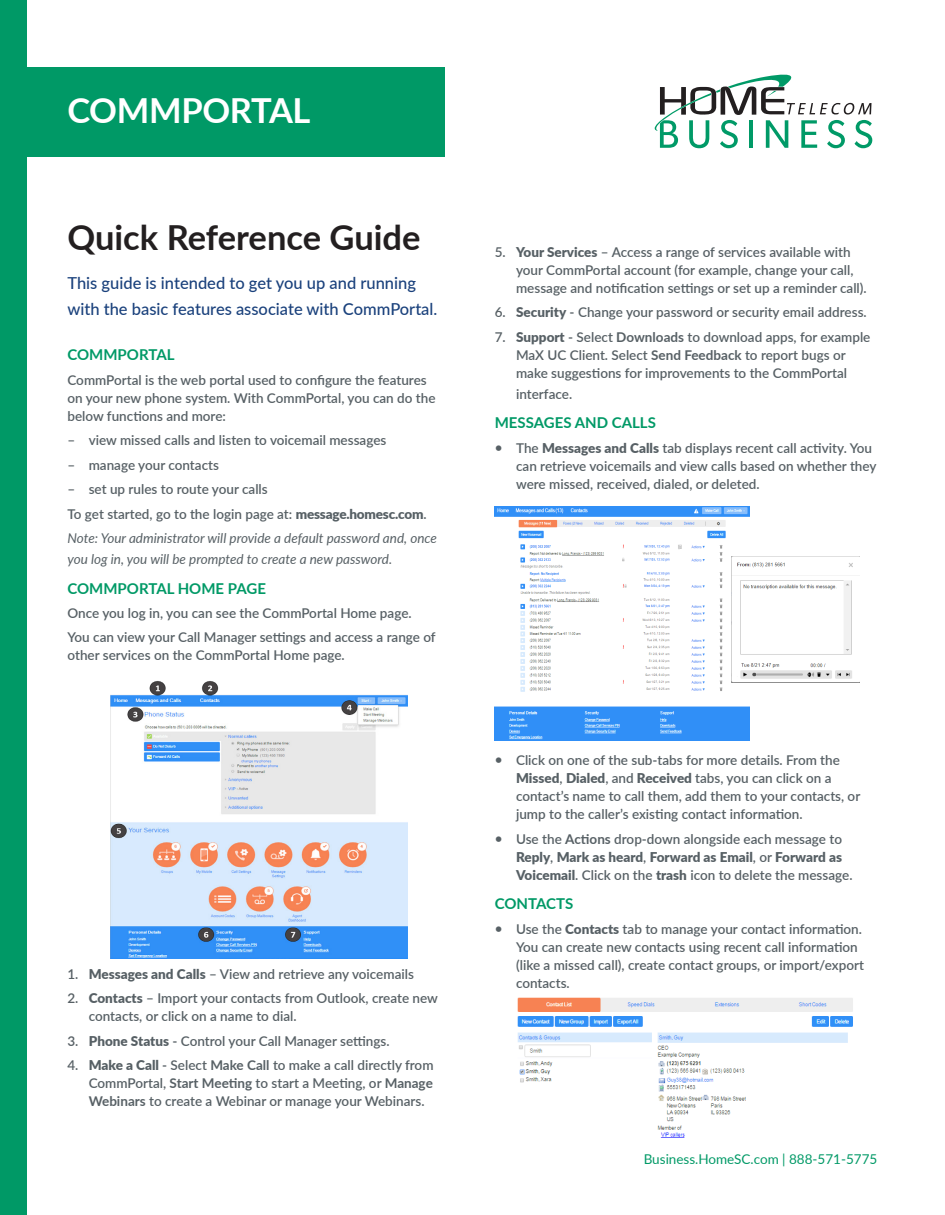
<style>
.page{position:relative;width:945px;height:1215px;background:#fff}
.page>*{position:absolute;margin:0;border:0;box-sizing:border-box;transform-origin:0 0}
.t1{font:700 34.5px "Lato";color:#231f20}
.t2{font:700 34.5px "Lato";letter-spacing:-.01em;color:#fff}
.IntroText{font:500 16.5px/25.5px "Lato";color:#1a417c}
.Heading_1{font:700 15px "Lato";color:#096}
.Numbered_List{font:600 13.5px/18px "Lato";color:#576065}
.Body_Text{font:600 13.5px/18px "Lato";color:#576065}
.Body_Text-2{font:italic 13.5px/21px "Lato";color:#576065}
.Bulleted_List{font:600 13.5px "Lato";color:#576065}
.Body_Text-3{font:13.5px "Lato";color:#096}
.s1{font-weight:900}
.s2{font-weight:700}
</style>
<div class="page">
<img style="left:110px;top:681px;width:298px;height:278px">
<img style="left:495px;top:507px;width:255px;height:233px">
<img style="left:732px;top:557px;width:121px;height:125px">
<img style="left:517px;top:997px;width:336px;height:141px">
<div style="left:0;top:0;width:27px;height:1215px;background:#096"></div>
<div style="left:1px;top:68px;width:444px;height:89px;background:#096"></div>
<svg style="left:655px;top:75px;width:217px;height:73px"></svg>
<p class="t2" style="left:67px;top:85px;width:245px">COMMPORTAL</p>
<p class="t1" style="left:67px;top:212px;width:355px">Quick Reference Guide</p>
<p class="IntroText" style="left:67px;top:270px;width:372px">This guide is intended to get you up and running with the basic features associate with CommPortal.</p>
<p class="Heading_1" style="left:68px;top:344px;width:109px">COMMPORTAL</p>
<p class="Body_Text" style="left:68px;top:370px;width:370px">CommPortal is the web portal used to configure the features on your new phone system. With CommPortal, you can do the below functions and more:</p>
<p class="Bulleted_List" style="left:68px;top:430px;width:320px">– view missed calls and listen to voicemail messages</p>
<p class="Bulleted_List" style="left:68px;top:455px;width:153px">– manage your contacts</p>
<p class="Bulleted_List" style="left:68px;top:479px;width:202px">– set up rules to route your calls</p>
<p class="Body_Text" style="left:68px;top:504px;width:361px">To get started, go to the login page at: <span class="s1">message.homesc.com</span>.</p>
<p class="Body_Text-2" style="left:68px;top:527px;width:371px">Note: Your administrator will provide a default password and, once you log in, you will be prompted to create a new password.</p>
<p class="Heading_1" style="left:68px;top:577px;width:200px">COMMPORTAL HOME PAGE</p>
<p class="Body_Text" style="left:68px;top:604px;width:346px">Once you log in, you can see the CommPortal Home page.</p>
<p class="Body_Text" style="left:68px;top:628px;width:370px">You can view your Call Manager settings and access a range of other services on the CommPortal Home page.</p>
<p class="Numbered_List" style="left:68px;top:964px;width:348px">1. <span class="s1">Messages and Calls</span> – View and retrieve any voicemails</p>
<p class="Numbered_List" style="left:89px;top:989px;width:351px;text-indent:-21px">2. <span class="s1">Contacts</span> – Import your contacts from Outlook, create new contacts, or click on a name to dial.</p>
<p class="Numbered_List" style="left:68px;top:1031px;width:324px">3. <span class="s1">Phone Status</span> - Control your Call Manager settings.</p>
<p class="Numbered_List" style="left:89px;top:1056px;width:346px;text-align:justify;text-indent:-21px">4. <span class="s1">Make a Call</span> - Select <span class="s2">Make Call</span> to make a call directly from CommPortal, <span class="s2">Start Meeting</span> to start a Meeting, or <span class="s2">Manage Webinars</span> to create a Webinar or manage your Webinars.</p>
<p class="Numbered_List" style="left:516px;top:242px;width:352px;text-indent:-21px">5. <span class="s1">Your Services</span> – Access a range of services available with your CommPortal account (for example, change your call, message and notification settings or set up a reminder call).</p>
<p class="Numbered_List" style="left:495px;top:303px;width:373px">6. <span class="s1">Security</span> - Change your password or security email address.</p>
<p class="Numbered_List" style="left:495px;top:327px;width:377px;text-align:center">7. <span class="s1">Support</span> - Select <span class="s2">Downloads</span> to download apps, for example<br>MaX UC Client. Select <span class="s2">Send Feedback</span> to report bugs or<br>make suggestions for improvements to the CommPortal</p>
<p class="Numbered_List" style="left:516px;top:384px;width:58px">interface.</p>
<p class="Heading_1" style="left:495px;top:412px;width:163px">MESSAGES AND CALLS</p>
<p class="Numbered_List" style="left:516px;top:438px;width:362px">The <span class="s1">Messages and Calls</span> tab displays recent call activity. You can retrieve voicemails and view calls based on whether they were missed, received, dialed, or deleted.</p>
<p class="Numbered_List" style="left:516px;top:751px;width:346px">Click on one of the sub-tabs for more details. From the <span class="s1">Missed</span>, <span class="s1">Dialed</span>, and <span class="s1">Received</span> tabs, you can click on a contact’s name to call them, add them to your contacts, or jump to the caller’s existing contact information.</p>
<p class="Numbered_List" style="left:516px;top:829px;width:338px">Use the <span class="s2">Actions</span> drop-down alongside each message to<br><span class="s1">Reply</span>, <span class="s1">Mark as heard</span>, <span class="s1">Forward as Email</span>, or <span class="s1">Forward as<br>Voicemail</span>. Click on the <span class="s1">trash</span> icon to delete the message.</p>
<p class="Heading_1" style="left:495px;top:893px;width:80px">CONTACTS</p>
<p class="Numbered_List" style="left:516px;top:919px;width:350px">Use the <span class="s1">Contacts</span> tab to manage your contact information.<br>You can create new contacts using recent call information (like a missed call), create contact groups, or import/export contacts.</p>
<p class="Body_Text-3" style="left:644px;top:1149px;width:235px">Business.HomeSC.com | 888-571-5775</p>
</div>
